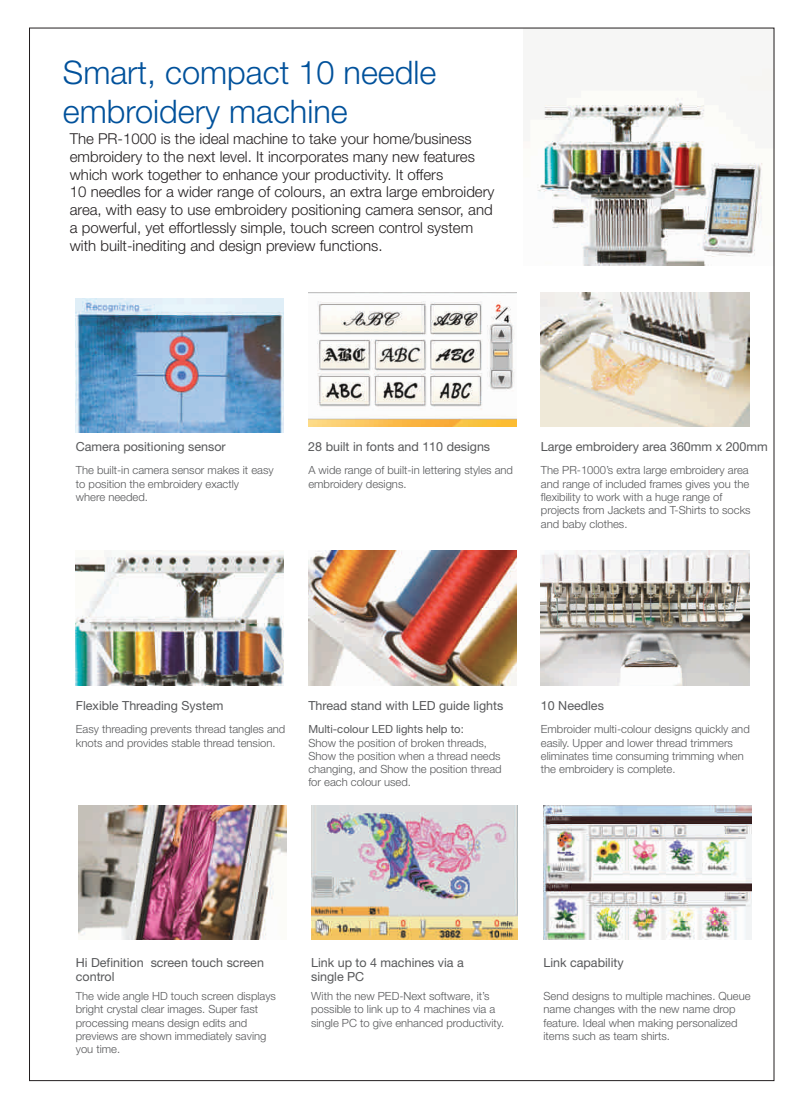
<style>
.page{position:relative;width:803px;height:1110px;background:#fff}
.page>*{position:absolute;margin:0;border:0;box-sizing:border-box;transform-origin:0 0}
.t1{font:300 32.5px/38.4px "Helvetica Neue";color:#01519b}
.t2{font:300 15px/17.8px "Helvetica Neue";color:#231f20}
.t3{font:12.5px/14.6px "Helvetica Neue";color:#57585a}
.t4{font:300 11.25px/13.2px "Helvetica Neue";color:#57585a}
.t5{font:11.25px "Helvetica Neue";color:#57585a}
</style>
<div class="page">
<img style="left:308px;top:293px;width:208px;height:134px">
<img style="left:537px;top:68px;width:235px;height:197px">
<img style="left:541px;top:293px;width:208px;height:134px">
<img style="left:76px;top:298px;width:208px;height:134px">
<img style="left:541px;top:551px;width:208px;height:134px">
<img style="left:76px;top:554px;width:208px;height:131px">
<img style="left:308px;top:551px;width:208px;height:134px">
<img style="left:311px;top:805px;width:206px;height:134px">
<img style="left:543px;top:805px;width:208px;height:135px">
<img style="left:78px;top:805px;width:208px;height:135px">
<h1 class="t1" style="left:63px;top:53px;width:375px">Smart, compact 10 needle embroidery machine</h1>
<p class="t2" style="left:70px;top:130px;width:426px">The PR-1000 is the ideal machine to take your home/business embroidery to the next level. It incorporates many new features which work together to enhance your productivity. It offers<br>10 needles for a wider range of colours, an extra large embroidery area, with easy to use embroidery positioning camera sensor, and a powerful, yet effortlessly simple, touch screen control system with built-inediting and design preview functions.</p>
<p class="t3" style="left:76px;top:440px;width:151px">Camera positioning sensor</p>
<p class="t4" style="left:76px;top:464px;width:199px">The built-in camera sensor makes it easy to position the embroidery exactly<br>where needed.</p>
<p class="t3" style="left:308px;top:440px;width:183px">28 built in fonts and 110 designs</p>
<p class="t4" style="left:308px;top:464px;width:206px">A wide range of built-in lettering styles and embroidery designs.</p>
<p class="t3" style="left:541px;top:440px;width:228px">Large embroidery area 360mm x 200mm</p>
<p class="t4" style="left:541px;top:464px;width:211px">The PR-1000’s extra large embroidery area and range of included frames gives you the flexibility to work with a huge range of projects from Jackets and T-Shirts to socks and baby clothes.</p>
<p class="t3" style="left:76px;top:698px;width:149px">Flexible Threading System</p>
<p class="t4" style="left:76px;top:722px;width:211px">Easy threading prevents thread tangles and knots and provides stable thread tension.</p>
<p class="t3" style="left:308px;top:698px;width:196px">Thread stand with LED guide lights</p>
<p class="t5" style="left:308px;top:723px;width:157px">Multi-colour LED lights help to:</p>
<p class="t4" style="left:308px;top:736px;width:195px">Show the position of broken threads, Show the position when a thread needs changing, and Show the position thread for each colour used.</p>
<p class="t3" style="left:541px;top:698px;width:64px">10 Needles</p>
<p class="t4" style="left:541px;top:722px;width:210px">Embroider multi-colour designs quickly and easily. Upper and lower thread trimmers eliminates time consuming trimming when the embroidery is complete.</p>
<p class="t3" style="left:76px;top:955px;width:190px">Hi Definition screen touch screen control</p>
<p class="t4" style="left:76px;top:989px;width:202px">The wide angle HD touch screen displays bright crystal clear images. Super fast processing means design edits and previews are shown immediately saving you time.</p>
<p class="t3" style="left:311px;top:955px;width:154px">Link up to 4 machines via a single PC</p>
<p class="t4" style="left:311px;top:989px;width:194px">With the new PED-Next software, it’s possible to link up to 4 machines via a single PC to give enhanced productivity.</p>
<p class="t3" style="left:543px;top:955px;width:82px">Link capability</p>
<p class="t4" style="left:543px;top:989px;width:209px">Send designs to multiple machines. Queue name changes with the new name drop feature. Ideal when making personalized items such as team shirts.</p>
</div>
